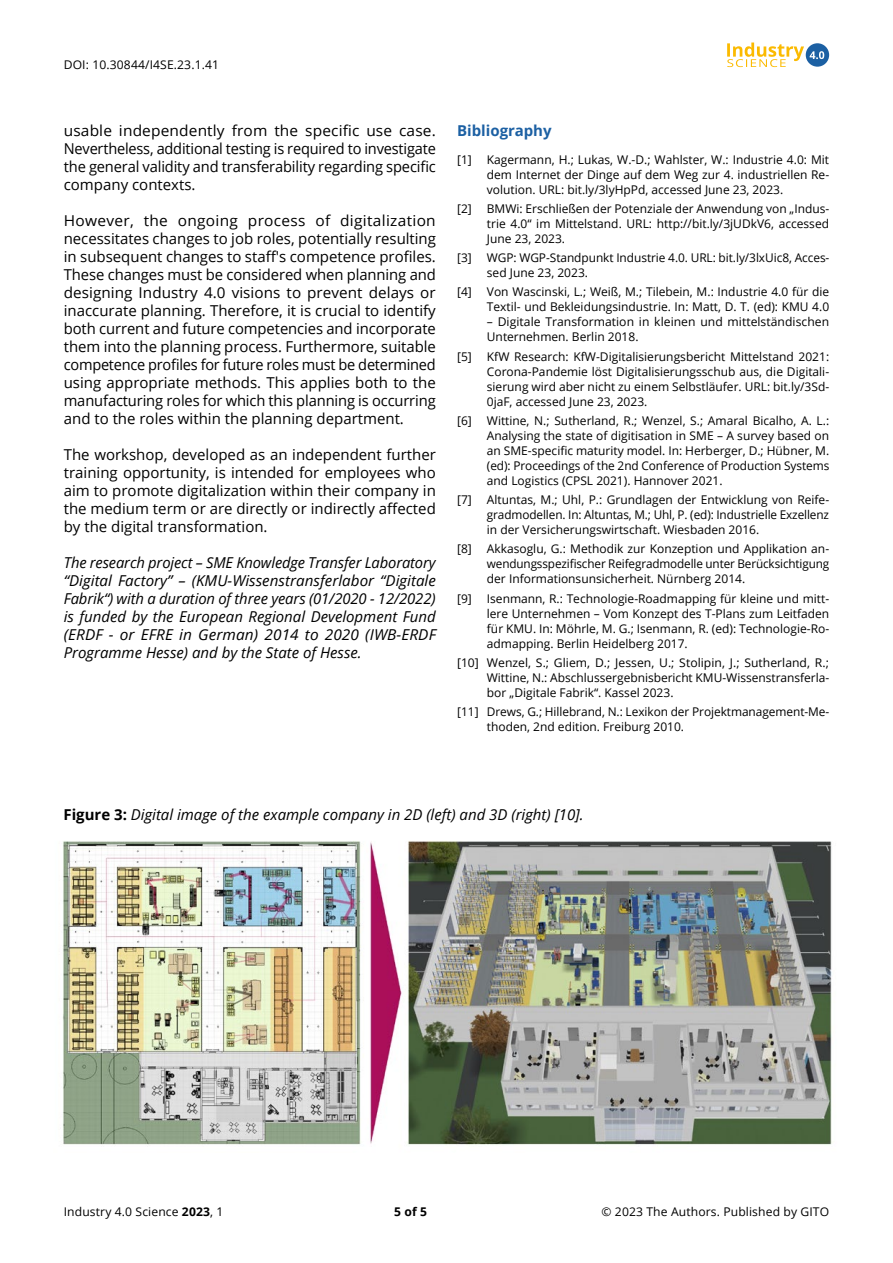
<style>
.page{position:relative;width:893px;height:1263px;background:#fff}
.page>*{position:absolute;margin:0;border:0;box-sizing:border-box;transform-origin:0 0}
.t1{font:15px/18px "Open Sans";color:#000;text-align:justify}
.t2{font:italic 15px/18px "Open Sans";color:#000;text-align:justify}
.t3{font:700 15px "Open Sans";color:#1c60a3}
.t4{font:12px/15px "Open Sans";color:#000;text-align:justify}
.t5{font:700 12px "Open Sans";color:#000}
.s1{font-weight:700;font-style:normal}
.s2{font-weight:700}
</style>
<div class="page">
<svg style="left:727px;top:43px;width:77px;height:24px"></svg>
<div style="left:806px;top:43px;width:23px;height:24px;background:#1c60a3;border-radius:50%"></div>
<svg style="left:810px;top:51px;width:14px;height:8px"></svg>
<img style="left:63px;top:841px;width:769px;height:304px">
<p class="t4" style="left:64px;top:56px;width:157px">DOI: 10.30844/I4SE.23.1.41</p>
<p class="t1" style="left:64px;top:121px;width:374px">usable independently from the specific use case.<br>Nevertheless, additional testing is required to investigate the general validity and transferability regarding specific company contexts.</p>
<p class="t1" style="left:64px;top:211px;width:374px">However, the ongoing process of digitalization necessitates changes to job roles, potentially resulting in subsequent changes to staff's competence profiles.<br>These changes must be considered when planning and designing Industry 4.0 visions to prevent delays or inaccurate planning. Therefore, it is crucial to identify both current and future competencies and incorporate them into the planning process. Furthermore, suitable competence profiles for future roles must be determined using appropriate methods. This applies both to the manufacturing roles for which this planning is occurring and to the roles within the planning department.</p>
<p class="t1" style="left:64px;top:445px;width:374px">The workshop, developed as an independent further training opportunity, is intended for employees who aim to promote digitalization within their company in the medium term or are directly or indirectly affected by the digital transformation.</p>
<p class="t2" style="left:64px;top:553px;width:374px">The research project – SME Knowledge Transfer Laboratory “Digital Factory” – (KMU-Wissenstransferlabor “Digitale Fabrik“) with a duration of three years (01/2020 - 12/2022) is funded by the European Regional Development Fund (ERDF - or EFRE in German) 2014 to 2020 (IWB-ERDF Programme Hesse) and by the State of Hesse.</p>
<p class="t3" style="left:457px;top:120px;width:96px">Bibliography</p>
<p class="t4" style="left:457px;top:151px;width:16px">[1]</p>
<p class="t4" style="left:487px;top:151px;width:344px">Kagermann, H.; Lukas, W.-D.; Wahlster, W.: Industrie 4.0: Mit dem Internet der Dinge auf dem Weg zur 4. industriellen Re&shy;volution. URL: bit.ly/3lyHpPd, accessed June 23, 2023.</p>
<p class="t4" style="left:457px;top:201px;width:16px">[2]</p>
<p class="t4" style="left:487px;top:201px;width:344px">BMWi: Erschließen der Potenziale der Anwendung von „Indus&shy;trie 4.0“ im Mittelstand. URL: http://bit.ly/3jUDkV6, accessed June 23, 2023.</p>
<p class="t4" style="left:457px;top:250px;width:16px">[3]</p>
<p class="t4" style="left:487px;top:250px;width:344px">WGP: WGP-Standpunkt Industrie 4.0. URL: bit.ly/3lxUic8, Acces&shy;sed June 23, 2023.</p>
<p class="t4" style="left:457px;top:284px;width:16px">[4]</p>
<p class="t4" style="left:487px;top:284px;width:344px">Von Wascinski, L.; Weiß, M.; Tilebein, M.: Industrie 4.0 für die<br>Textil- und Bekleidungsindustrie. In: Matt, D. T. (ed): KMU 4.0</p>
<p class="t4" style="left:487px;top:314px;width:344px">– Digitale Transformation in kleinen und mittelständischen<br>Unternehmen. Berlin 2018.</p>
<p class="t4" style="left:487px;top:348px;width:344px;text-indent:-30px">[5] KfW Research: KfW-Digitalisierungsbericht Mittelstand 2021:<br>Corona-Pandemie löst Digitalisierungsschub aus, die Digitali&shy;sierung wird aber nicht zu einem Selbstläufer. URL: bit.ly/3Sd-0jaF, accessed June 23, 2023.</p>
<p class="t4" style="left:457px;top:413px;width:16px">[6]</p>
<p class="t4" style="left:487px;top:413px;width:344px">Wittine, N.; Sutherland, R.; Wenzel, S.; Amaral Bicalho, A. L.:<br>Analysing the state of digitisation in SME – A survey based on an SME-specific maturity model. In: Herberger, D.; Hübner, M. (ed): Proceedings of the 2nd Conference of Production Systems and Logistics (CPSL 2021). Hannover 2021.</p>
<p class="t4" style="left:457px;top:492px;width:16px">[7]</p>
<p class="t4" style="left:487px;top:492px;width:344px">Altuntas, M.; Uhl, P.: Grundlagen der Entwicklung von Reife&shy;gradmodellen. In: Altuntas, M.; Uhl, P. (ed): Industrielle Exzellenz in der Versicherungswirtschaft. Wiesbaden 2016.</p>
<p class="t4" style="left:457px;top:541px;width:16px">[8]</p>
<p class="t4" style="left:487px;top:541px;width:344px">Akkasoglu, G.: Methodik zur Konzeption und Applikation an&shy;wendungsspezifischer Reifegradmodelle unter Berücksichtigung der Informationsunsicherheit. Nürnberg 2014.</p>
<p class="t4" style="left:457px;top:590px;width:16px">[9]</p>
<p class="t4" style="left:487px;top:590px;width:344px">Isenmann, R.: Technologie-Roadmapping für kleine und mitt&shy;lere Unternehmen – Vom Konzept des T-Plans zum Leitfaden für KMU. In: Möhrle, M. G.; Isenmann, R. (ed): Technologie-Ro&shy;admapping. Berlin Heidelberg 2017.</p>
<p class="t4" style="left:487px;top:655px;width:344px;text-indent:-30px">[10] Wenzel, S.; Gliem, D.; Jessen, U.; Stolipin, J.; Sutherland, R.; Wittine, N.: Abschlussergebnisbericht KMU-Wissenstransferla&shy;bor „Digitale Fabrik“. Kassel 2023.</p>
<p class="t4" style="left:487px;top:704px;width:344px;text-indent:-30px">[11] Drews, G.; Hillebrand, N.: Lexikon der Projektmanagement-Me&shy;thoden, 2nd edition. Freiburg 2010.</p>
<p class="t2" style="left:63px;top:805px;width:522px"><span class="s1">Figure 3:</span> Digital image of the example company in 2D (left) and 3D (right) [10].</p>
<p class="t5" style="left:394px;top:1203px;width:34px">5 of 5</p>
<p class="t4" style="left:64px;top:1204px;width:161px">Industry 4.0 Science <span class="s2">2023</span>, 1</p>
<p class="t4" style="left:601px;top:1204px;width:229px">© 2023 The Authors. Published by GITO</p>
</div>
